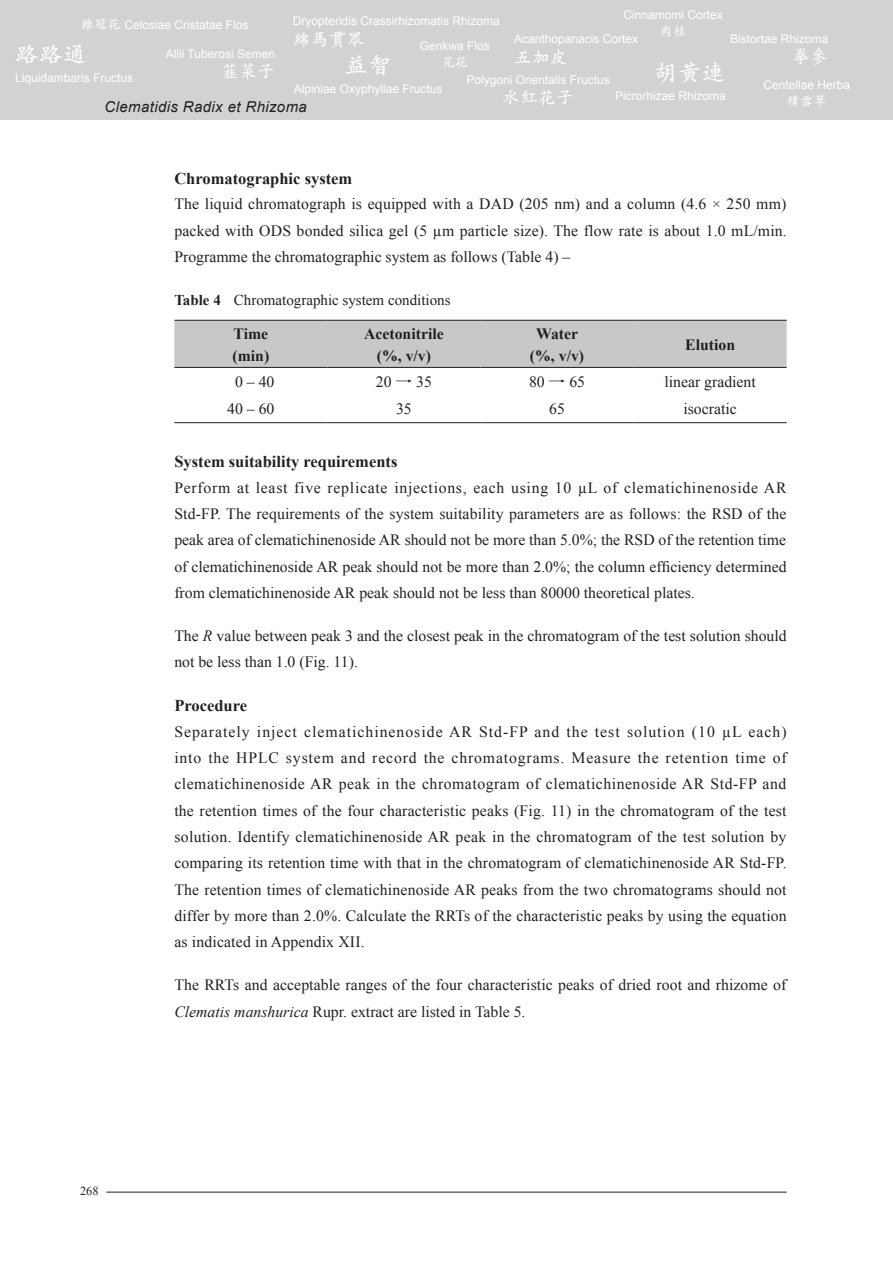
<style>
.page{position:relative;width:893px;height:1263px;background:#fff}
.page>*{position:absolute;margin:0;border:0;box-sizing:border-box;transform-origin:0 0}
.t1{font:600 24px "M Kai HK";color:#fff}
.t2{font:600 18px "M Kai HK";color:#fff}
.t3{font:700 16.5px "Times New Roman";color:#231f20}
.t4{font:15.75px/26.2px "Times New Roman";color:#231f20;text-align:justify}
.t5{font:700 15.75px/21.3px "Times New Roman";color:#231f20;text-align:center}
.t6{font:15px "Times New Roman";color:#231f20}
.t7{font:italic 15px "Arial";letter-spacing:.025em;color:#231f20}
.t8{font:600 13.5px "M Kai HK";color:#fff}
.t9{font:12.3px "Times New Roman";color:#231f20}
.t10{font:12px "Arial";color:#fff}
.s1{font-family:"M Kai HK";font-weight:600;font-size:13.5px}
.s2{font-weight:700}
.s3{font-family:"M Hei HK";font-weight:300}
.s4{font-style:italic}
</style>
<div class="page">
<div style="left:0;top:0;width:893px;height:119px;background:#d1d2d4"></div>
<hr style="left:106px;top:1192px;width:681px;height:1px;background:#231f20">
<div style="left:174px;top:321px;width:613px;height:46px;background:#c7c8ca"></div>
<hr style="left:174px;top:320px;width:153px;height:1px;background:#231f20">
<hr style="left:327px;top:320px;width:153px;height:1px;background:#231f20">
<hr style="left:480px;top:320px;width:154px;height:1px;background:#231f20">
<hr style="left:634px;top:320px;width:153px;height:1px;background:#231f20">
<hr style="left:174px;top:367px;width:153px;height:1px;background:#231f20">
<hr style="left:327px;top:367px;width:153px;height:1px;background:#231f20">
<hr style="left:480px;top:367px;width:154px;height:1px;background:#231f20">
<hr style="left:634px;top:367px;width:153px;height:1px;background:#231f20">
<hr style="left:174px;top:422px;width:153px;height:1px;background:#231f20">
<hr style="left:327px;top:422px;width:153px;height:1px;background:#231f20">
<hr style="left:480px;top:422px;width:154px;height:1px;background:#231f20">
<hr style="left:634px;top:422px;width:153px;height:1px;background:#231f20">
<p class="t10" style="left:623px;top:7px;width:101px">Cinnamomi Cortex</p>
<p class="t8" style="left:660px;top:22px;width:28px">肉桂</p>
<p class="t10" style="left:293px;top:13px;width:208px">Dryopteridis Crassirhizomatis Rhizoma</p>
<p class="t2" style="left:293px;top:27px;width:73px">綿馬貫眾</p>
<p class="t10" style="left:514px;top:31px;width:126px">Acanthopanacis Cortex</p>
<p class="t2" style="left:514px;top:45px;width:55px">五加皮</p>
<p class="t10" style="left:81px;top:17px;width:169px"><span class="s1">雞冠花</span> Celosiae Cristatae Flos</p>
<p class="t10" style="left:730px;top:31px;width:100px">Bistortae Rhizoma</p>
<p class="t2" style="left:792px;top:44px;width:37px">拳參</p>
<p class="t10" style="left:420px;top:38px;width:72px">Genkwa Flos</p>
<p class="t8" style="left:441px;top:52px;width:28px">芫花</p>
<p class="t1" style="left:15px;top:37px;width:73px">路路通</p>
<p class="t10" style="left:15px;top:70px;width:120px">Liquidambaris Fructus</p>
<p class="t1" style="left:654px;top:56px;width:73px">胡黃連</p>
<p class="t10" style="left:615px;top:88px;width:112px">Picrorhizae Rhizoma</p>
<p class="t10" style="left:166px;top:45px;width:111px">Allii Tuberosi Semen</p>
<p class="t2" style="left:221px;top:59px;width:55px">韮菜子</p>
<p class="t7" style="left:105px;top:97px;width:204px">Clematidis Radix et Rhizoma</p>
<p class="t1" style="left:344px;top:48px;width:49px">益智</p>
<p class="t10" style="left:294px;top:81px;width:150px">Alpiniae Oxyphyllae Fructus</p>
<p class="t10" style="left:467px;top:72px;width:145px">Polygoni Orientalis Fructus</p>
<p class="t2" style="left:502px;top:85px;width:73px">水紅花子</p>
<p class="t10" style="left:763px;top:77px;width:88px">Centellae Herba</p>
<p class="t8" style="left:787px;top:92px;width:42px">積雪草</p>
<p class="t3" style="left:174px;top:167px;width:179px">Chromatographic system</p>
<p class="t4" style="left:174px;top:191px;width:614px">The liquid chromatograph is equipped with a DAD (205 nm) and a column (4.6 × 250 mm) packed with ODS bonded silica gel (5 µm particle size). The flow rate is about 1.0 mL/min.<br>Programme the chromatographic system as follows (Table 4) –</p>
<p class="t6" style="left:174px;top:289px;width:278px"><span class="s2">Table 4</span> Chromatographic system conditions</p>
<p class="t5" style="left:232px;top:323px;width:38px;text-align:left">Time (min)</p>
<p class="t5" style="left:364px;top:323px;width:81px">Acetonitrile (%, v/v)</p>
<p class="t5" style="left:530px;top:323px;width:56px">Water (%, v/v)</p>
<p class="t5" style="left:685px;top:334px;width:51px">Elution</p>
<p class="t4" style="left:235px;top:368px;width:41px">0 – 40</p>
<p class="t4" style="left:376px;top:368px;width:58px">20 <span class="s3">→</span> 35</p>
<p class="t4" style="left:529px;top:368px;width:58px">80 <span class="s3">→</span> 65</p>
<p class="t4" style="left:664px;top:368px;width:93px">linear gradient</p>
<p class="t4" style="left:227px;top:395px;width:49px">40 – 60</p>
<p class="t4" style="left:396px;top:395px;width:17px">35</p>
<p class="t4" style="left:549px;top:395px;width:17px">65</p>
<p class="t4" style="left:683px;top:395px;width:55px">isocratic</p>
<p class="t9" style="left:80px;top:1182px;width:20px">268</p>
<p class="t3" style="left:174px;top:450px;width:225px">System suitability requirements</p>
<p class="t4" style="left:174px;top:474px;width:614px">Perform at least five replicate injections, each using 10 µL of clematichinenoside AR Std-FP. The requirements of the system suitability parameters are as follows: the RSD of the peak area of clematichinenoside AR should not be more than 5.0%; the RSD of the retention time of clematichinenoside AR peak should not be more than 2.0%; the column efficiency determined from clematichinenoside AR peak should not be less than 80000 theoretical plates.</p>
<p class="t4" style="left:174px;top:623px;width:614px">The <span class="s4">R</span> value between peak 3 and the closest peak in the chromatogram of the test solution should not be less than 1.0 (Fig. 11).</p>
<p class="t3" style="left:174px;top:694px;width:74px">Procedure</p>
<p class="t4" style="left:174px;top:718px;width:614px">Separately inject clematichinenoside AR Std-FP and the test solution (10 µL each) into the HPLC system and record the chromatograms. Measure the retention time of clematichinenoside AR peak in the chromatogram of clematichinenoside AR Std-FP and the retention times of the four characteristic peaks (Fig. 11) in the chromatogram of the test solution. Identify clematichinenoside AR peak in the chromatogram of the test solution by comparing its retention time with that in the chromatogram of clematichinenoside AR Std-FP.<br>The retention times of clematichinenoside AR peaks from the two chromatograms should not differ by more than 2.0%. Calculate the RRTs of the characteristic peaks by using the equation as indicated in Appendix XII.</p>
<p class="t4" style="left:174px;top:972px;width:614px">The RRTs and acceptable ranges of the four characteristic peaks of dried root and rhizome of<br><span class="s4">Clematis manshurica</span> Rupr. extract are listed in Table 5.</p>
</div>
